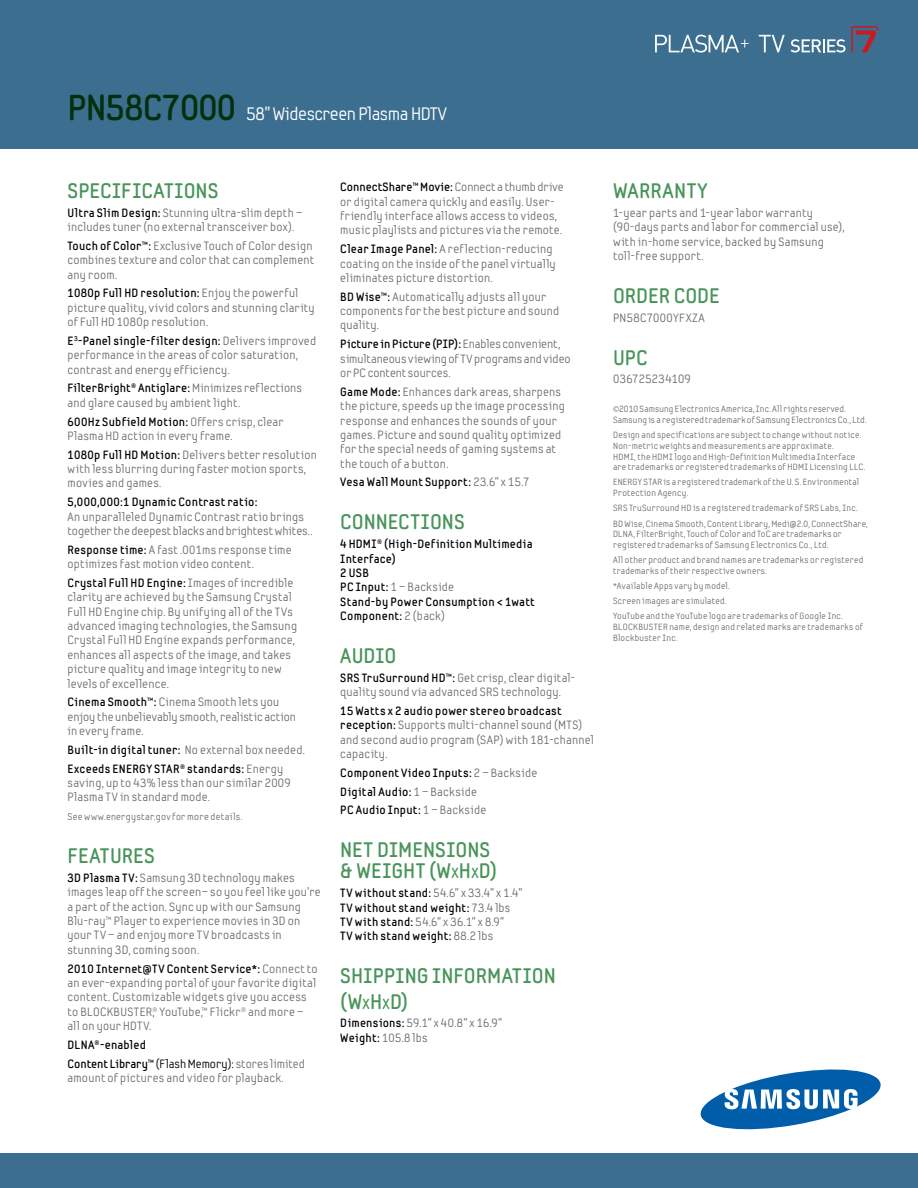
<style>
.page{position:relative;width:918px;height:1188px;background:#fff}
.page>*{position:absolute;margin:0;border:0;box-sizing:border-box;transform-origin:0 0}
.t1{font:700 21px "Samsung Imagination";letter-spacing:.005em;color:#489459}
.t2{font:18px "Samsung Imagination";letter-spacing:-.02em;color:#fff}
.t3{font:12px/14.4px "Samsung Imagination";letter-spacing:.02em;color:#6d6f71}
.t4{font:700 12px/14.4px "Samsung Imagination";letter-spacing:.02em;color:#000}
.t5{font:12px/14.4px "Samsung Imagination";color:#6d6f71}
.t6{font:9.75px "Samsung Imagination";letter-spacing:.03em;color:#6d6f71}
.t7{font:9px/10.8px "Samsung Imagination";letter-spacing:.03em;color:#6d6f71}
.s1{font-weight:700;font-size:36px;color:#002f0c}
.s2{font-weight:700;color:#000}
.s3{font-weight:400;color:#6d6f71}
.s4{font-weight:400}
.s5{font-size:14.7px}
.s6{font-family:"Myriad Pro"}
</style>
<div class="page">
<div style="left:0;top:1153px;width:918px;height:35px;background:#3b6e8f"></div>
<div style="left:0;top:0;width:918px;height:148px;background:#3b6e8f"></div>
<svg style="left:701px;top:1070px;width:180px;height:59px"></svg>
<svg style="left:791px;top:26px;width:88px;height:27px"></svg>
<svg style="left:759px;top:35px;width:26px;height:17px"></svg>
<svg style="left:655px;top:35px;width:94px;height:18px"></svg>
<h2 class="t2" style="left:68px;top:103px;width:381px"><span class="s1">PN58C7000</span> 58” Widescreen Plasma HDTV</h2>
<h1 class="t1" style="left:68px;top:178px;width:12px">specifications</h1>
<p class="t3" style="left:68px;top:205px;width:236px"><span class="s2">Ultra Slim Design:</span> Stunning ultra-slim depth – includes tuner (no external transceiver box).</p>
<p class="t3" style="left:68px;top:238px;width:248px"><span class="s2">Touch of Color™:</span> Exclusive Touch of Color design combines texture and color that can complement any room.</p>
<p class="t3" style="left:68px;top:286px;width:249px"><span class="s2">1080p Full HD resolution:</span> Enjoy the powerful picture quality, vivid colors and stunning clarity of Full HD 1080p resolution.</p>
<p class="t3" style="left:68px;top:334px;width:250px"><span class="s2">E</span><sup>3</sup><span class="s2">-Panel single-filter design:</span> Delivers improved performance in the areas of color saturation, contrast and energy efficiency.</p>
<p class="t3" style="left:68px;top:381px;width:236px"><span class="s2">FilterBright® Antiglare:</span> Minimizes reflections and glare caused by ambient light.</p>
<p class="t3" style="left:68px;top:414px;width:218px"><span class="s2">600Hz Subfield Motion:</span> Offers crisp, clear<br>Plasma HD action in every frame.</p>
<p class="t3" style="left:68px;top:447px;width:251px"><span class="s2">1080p Full HD Motion:</span> Delivers better resolution with less blurring during faster motion sports, movies and games.</p>
<p class="t4" style="left:68px;top:495px;width:191px">5,000,000:1 Dynamic Contrast ratio:</p>
<p class="t3" style="left:68px;top:509px;width:247px">An unparalleled Dynamic Contrast ratio brings together the deepest blacks and brightest whites..</p>
<p class="t3" style="left:68px;top:542px;width:226px"><span class="s2">Response time:</span> A fast .001ms response time optimizes fast motion video content.</p>
<p class="t3" style="left:68px;top:575px;width:231px"><span class="s2">Crystal Full HD Engine:</span> Images of incredible clarity are achieved by the Samsung Crystal Full HD Engine chip. By unifying all of the TVs advanced imaging technologies, the Samsung Crystal Full HD Engine expands performance, enhances all aspects of the image, and takes picture quality and image integrity to new levels of excellence.</p>
<p class="t3" style="left:68px;top:695px;width:230px"><span class="s2">Cinema Smooth™:</span> Cinema Smooth lets you enjoy the unbelievably smooth, realistic action in every frame.</p>
<p class="t4" style="left:68px;top:740px;width:239px;line-height:18.8px">Built-in digital tuner: <span class="s3">No external box needed.<br></span>Exceeds ENERGY STAR® standards: <span class="s3">Energy</span></p>
<p class="t3" style="left:68px;top:776px;width:225px">saving, up to 43% less than our similar 2009<br>Plasma TV in standard mode.</p>
<p class="t6" style="left:68px;top:811px;width:176px">See www.energystar.gov for more details.</p>
<h1 class="t1" style="left:68px;top:843px;width:23px">Features</h1>
<p class="t3" style="left:68px;top:870px;width:255px"><span class="s2">3D Plasma TV:</span> Samsung 3D technology makes images leap off the screen– so you feel like you’re a part of the action. Sync up with our Samsung Blu-ray™ Player to experience movies in 3D on your TV – and enjoy more TV broadcasts in stunning 3D, coming soon.</p>
<p class="t3" style="left:68px;top:961px;width:252px"><span class="s2">2010 Internet@TV Content Service*:</span> Connect to an ever-expanding portal of your favorite digital content. Customizable widgets give you access to BLOCKBUSTER,® YouTube,™ Flickr® and more – all on your HDTV.</p>
<p class="t4" style="left:68px;top:1035px;width:239px;line-height:18.8px">DLNA®-enabled<br>Content Library™ <span class="s4">(Flash Memory):</span> <span class="s3">stores limited</span></p>
<p class="t3" style="left:68px;top:1071px;width:218px">amount of pictures and video for playback.</p>
<p class="t3" style="left:340px;top:180px;width:225px"><span class="s2">ConnectShare™ Movie:</span> Connect a thumb drive or digital camera quickly and easily. User&shy;friendly interface allows access to videos, music playlists and pictures via the remote.</p>
<p class="t3" style="left:340px;top:242px;width:217px"><span class="s2">Clear Image Panel:</span> A reflection-reducing coating on the inside of the panel virtually eliminates picture distortion.</p>
<p class="t3" style="left:340px;top:289px;width:220px"><span class="s2">BD Wise™:</span> Automatically adjusts all your components for the best picture and sound quality.</p>
<p class="t5" style="left:340px;top:337px;width:232px"><span class="s2">Picture in Picture (PIP):</span> Enables convenient, simultaneous viewing of TV programs and video or PC content sources.</p>
<p class="t3" style="left:340px;top:384px;width:226px"><span class="s2">Game Mode:</span> Enhances dark areas, sharpens the picture, speeds up the image processing response and enhances the sounds of your games. Picture and sound quality optimized for the special needs of gaming systems at the touch of a button.</p>
<p class="t4" style="left:340px;top:475px;width:191px">Vesa Wall Mount Support: <span class="s3">23.6” x 15.7</span></p>
<h1 class="t1" style="left:340px;top:509px;width:24px">Connections</h1>
<p class="t4" style="left:340px;top:537px;width:196px">4 HDMI® (High-Definition Multimedia<br>Interface)<br>2 USB<br>PC Input: <span class="s3">1 – Backside<br></span>Stand-by Power Consumption &lt; 1watt<br>Component: <span class="s3">2 (back)</span></p>
<h1 class="t1" style="left:340px;top:643px;width:46px">Audio</h1>
<p class="t3" style="left:340px;top:671px;width:236px"><span class="s2">SRS TruSurround HD™:</span> Get crisp, clear digital&shy;quality sound via advanced SRS technology.</p>
<p class="t3" style="left:340px;top:704px;width:255px"><span class="s2">15 Watts x 2 audio power stereo broadcast reception:</span> Supports multi-channel sound (MTS) and second audio program (SAP) with 181-channel capacity.</p>
<p class="t4" style="left:340px;top:763px;width:199px;line-height:18.8px">Component Video Inputs: <span class="s3">2 – Backside<br></span>Digital Audio: <span class="s3">1 – Backside<br></span>PC Audio Input: <span class="s3">1 – Backside</span></p>
<h1 class="t1" style="left:340px;top:837px;width:12px">net</h1>
<h1 class="t1" style="left:377px;top:837px;width:25px">dimensions</h1>
<h1 class="t1" style="left:340px;top:858px;width:29px">&amp; weight</h1>
<h1 class="t1" style="left:429px;top:858px;width:69px">(w<span class="s5">X</span>h <span class="s5">X</span>d)</h1>
<p class="t4" style="left:340px;top:886px;width:184px">TV without stand: <span class="s3">54.6" x 33.4" x 1.4” </span>TV without stand weight: <span class="s3">73.4 lbs </span>TV with stand: <span class="s3">54.6" x 36.1" x 8.9”<br></span>TV with stand weight: <span class="s3">88.2 lbs</span></p>
<h1 class="t1" style="left:340px;top:963px;width:12px">shipping</h1>
<h1 class="t1" style="left:432px;top:963px;width:13px">information</h1>
<h1 class="t1" style="left:340px;top:988px;width:69px">(w<span class="s5">X</span>h <span class="s5">X</span>d)</h1>
<p class="t3" style="left:340px;top:1016px;width:163px"><span class="s2">Dimensions:</span> 59.1" x 40.8" x 16.9"<br><span class="s2">Weight:</span> 105.8 lbs</p>
<h1 class="t1" style="left:613px;top:178px;width:13px">warranty</h1>
<p class="t3" style="left:613px;top:205px;width:233px">1-year parts and 1-year labor warranty (90-days parts and labor for commercial use), with in-home service, backed by Samsung toll-free support.</p>
<h1 class="t1" style="left:613px;top:283px;width:106px">order code</h1>
<p class="t3" style="left:613px;top:310px;width:93px">PN58C7000YFXZA</p>
<h1 class="t1" style="left:613px;top:344px;width:36px">UPC</h1>
<p class="t3" style="left:613px;top:372px;width:79px">036725234109</p>
<p class="t7" style="left:613px;top:403px;width:255px"><span class="s6">©</span>2010 Samsung Electronics America, Inc. All rights reserved.<br>Samsung is a registered trademark of Samsung Electronics Co., Ltd.</p>
<p class="t7" style="left:613px;top:429px;width:254px">Design and specifications are subject to change without notice.<br>Non-metric weights and measurements are approximate.<br>HDMI, the HDMI logo and High-Definition Multimedia Interface are trademarks or registered trademarks of HDMI Licensing LLC.</p>
<p class="t7" style="left:613px;top:477px;width:247px">ENERGY STAR is a registered trademark of the U. S. Environmental<br>Protection Agency.</p>
<p class="t7" style="left:613px;top:501px;width:256px;line-height:15.1px">SRS TruSurround HD is a registered trademark of SRS Labs, Inc.<br>BD Wise, Cinema Smooth, Content Library, Medi@2.0, ConnectShare,</p>
<p class="t7" style="left:613px;top:529px;width:230px">DLNA, FilterBright, Touch of Color and ToC are trademarks or registered trademarks of Samsung Electronics Co., Ltd.</p>
<p class="t7" style="left:613px;top:555px;width:252px">All other product and brand names are trademarks or registered trademarks of their respective owners.</p>
<p class="t7" style="left:613px;top:578px;width:231px;line-height:15.1px">*Available Apps vary by model.<br>Screen images are simulated.<br>YouTube and the YouTube logo are trademarks of Google Inc.</p>
<p class="t7" style="left:613px;top:622px;width:251px">BLOCKBUSTER name, design and related marks are trademarks of<br>Blockbuster Inc.</p>
</div>
